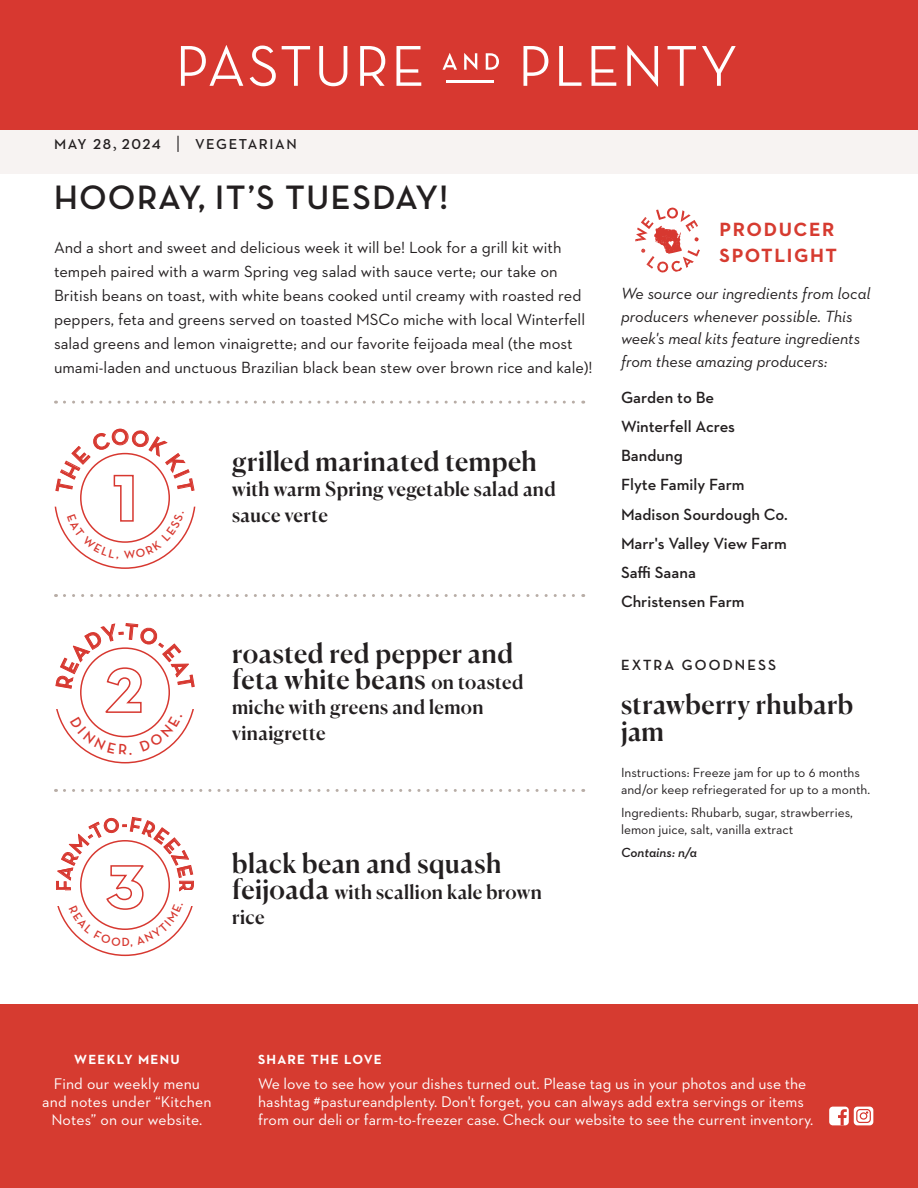
<style>
.page{position:relative;width:918px;height:1188px;background:#fff}
.page>*{position:absolute;margin:0;border:0;box-sizing:border-box;transform-origin:0 0}
.t1{font:700 34.5px "Neutraface Display";letter-spacing:.05em;color:#231f20}
.t2{font:500 27px/25.5px "Canela";letter-spacing:.015em;color:#231f20}
.t3{font:700 20.25px "Neutraface Display";color:#d73830}
.t4{font:500 19.5px/25.5px "Canela";letter-spacing:.015em;color:#231f20}
.t5{font:700 19.5px/25.5px "Neutraface 2 Text";letter-spacing:.08em;color:#d63b30}
.description-centered{font:16.5px/24px "Neutraface 2 Text";color:#231f20}
.t6{font:italic 16.5px/22.5px "Neutraface 2 Text";color:#231f20}
.t7{font:600 16.5px "Neutraface 2 Text";color:#231f20}
.t8{font:15.75px/18px "Neutraface 2 Text";color:#fff}
.t9{font:700 15px "Neutraface Display";letter-spacing:.145em;color:#231f20}
.t10{font:600 14.7px "Neutraface 2 Text";letter-spacing:.11em;color:#231f20}
.t11{font:13.5px/16.5px "Neutraface 2 Text";color:#231f20}
.t12{font:700 13.5px "Neutraface 2 Text";letter-spacing:.09em;color:#fff}
.t13{font:italic 600 13.5px "Neutraface 2 Text";color:#231f20}
.s1{font-family:"Minion Pro";font-weight:400;font-size:18px}
.s2{font-size:19.5px}
.s3{font-size:27px}
</style>
<div class="page">
<div style="left:0;top:129px;width:918px;height:45px;background:#f7f3f2"></div>
<div style="left:0;top:1004px;width:918px;height:184px;background:#d63b30"></div>
<div style="left:0;top:0;width:918px;height:130px;background:#d73830"></div>
<hr style="left:446px;top:80px;width:48px;height:2px;background:#fff">
<svg style="left:181px;top:45px;width:62px;height:41px"></svg>
<svg style="left:250px;top:46px;width:26px;height:40px"></svg>
<svg style="left:282px;top:46px;width:28px;height:40px"></svg>
<svg style="left:319px;top:46px;width:28px;height:40px"></svg>
<svg style="left:360px;top:46px;width:25px;height:40px"></svg>
<svg style="left:396px;top:46px;width:25px;height:40px"></svg>
<svg style="left:442px;top:53px;width:15px;height:17px"></svg>
<svg style="left:464px;top:53px;width:13px;height:17px"></svg>
<svg style="left:486px;top:53px;width:13px;height:17px"></svg>
<svg style="left:523px;top:46px;width:25px;height:40px"></svg>
<svg style="left:559px;top:46px;width:22px;height:40px"></svg>
<svg style="left:592px;top:46px;width:24px;height:40px"></svg>
<svg style="left:627px;top:45px;width:31px;height:42px"></svg>
<svg style="left:668px;top:46px;width:28px;height:40px"></svg>
<svg style="left:702px;top:46px;width:34px;height:40px"></svg>
<svg style="left:64px;top:401px;width:520px;height:3px"></svg>
<svg style="left:64px;top:594px;width:520px;height:3px"></svg>
<svg style="left:64px;top:789px;width:520px;height:3px"></svg>
<svg style="left:635px;top:207px;width:65px;height:66px"></svg>
<div style="left:829px;top:1107px;width:20px;height:18px;background:#fff;border-radius:4px"></div>
<svg style="left:838px;top:1109px;width:9px;height:16px"></svg>
<div style="left:854px;top:1107px;width:19px;height:18px;background:#fff;border-radius:4px"></div>
<svg style="left:857px;top:1110px;width:13px;height:12px"></svg>
<div style="left:856px;top:1109px;width:15px;height:14px;border:1px solid #d73830;border-radius:3px"></div>
<div style="left:860px;top:1113px;width:7px;height:6px;background:#fff;border-radius:50%"></div>
<div style="left:860px;top:1112px;width:7px;height:8px;border:1px solid #d73830;border-radius:50%"></div>
<svg style="left:177px;top:136px;width:2px;height:16px"></svg>
<svg style="left:55px;top:428px;width:140px;height:141px"></svg>
<svg style="left:55px;top:623px;width:140px;height:140px"></svg>
<svg style="left:56px;top:817px;width:138px;height:139px"></svg>
<p class="t10" style="left:54px;top:135px;width:108px">MAY 28<span class="s1">,</span> 2024</p>
<p class="t10" style="left:195px;top:135px;width:103px">VEGETARIAN</p>
<p class="t1" style="left:54px;top:178px;width:395px">HOORAY, IT’S TUESDAY!</p>
<p class="description-centered" style="left:54px;top:235px;width:540px">And a short and sweet and delicious week it will be! Look for a grill kit with tempeh paired with a warm Spring veg salad with sauce verte; our take on British beans on toast, with white beans cooked until creamy with roasted red peppers, feta and greens served on toasted MSCo miche with local Winterfell salad greens and lemon vinaigrette; and our favorite feijoada meal (the most umami-laden and unctuous Brazilian black bean stew over brown rice and kale)!</p>
<p class="t2" style="left:232px;top:446px;width:306px">grilled marinated tempeh</p>
<p class="t4" style="left:232px;top:475px;width:325px">with warm Spring vegetable salad and sauce verte</p>
<p class="t3" style="left:122px;top:813px;width:7px">-</p>
<p class="t2" style="left:232px;top:639px;width:293px">roasted red pepper and feta white beans <span class="s2">on toasted</span></p>
<p class="t4" style="left:232px;top:693px;width:253px">miche with greens and lemon vinaigrette</p>
<p class="t3" style="left:198px;top:880px;width:40px;rotate:90deg">RRR</p>
<p class="t2" style="left:232px;top:849px;width:271px">black bean and squash</p>
<p class="t4" style="left:232px;top:877px;width:311px"><span class="s3">feijoada</span> with scallion kale brown rice</p>
<p class="t5" style="left:720px;top:216px;width:119px">PRODUCER<br>SPOTLIGHT</p>
<p class="t6" style="left:621px;top:282px;width:251px">We source our ingredients from local producers whenever possible. This week's meal kits feature ingredients from these amazing producers:</p>
<p class="t7" style="left:621px;top:387px;width:95px">Garden to Be</p>
<p class="t7" style="left:621px;top:416px;width:116px">Winterfell Acres</p>
<p class="t7" style="left:621px;top:445px;width:63px">Bandung</p>
<p class="t7" style="left:621px;top:474px;width:125px">Flyte Family Farm</p>
<p class="t7" style="left:621px;top:504px;width:168px">Madison Sourdough Co.</p>
<p class="t7" style="left:621px;top:533px;width:167px">Marr's Valley View Farm</p>
<p class="t7" style="left:621px;top:562px;width:76px">Saffi Saana</p>
<p class="t7" style="left:621px;top:591px;width:125px">Christensen Farm</p>
<p class="t9" style="left:621px;top:657px;width:157px">EXTRA GOODNESS</p>
<p class="t2" style="left:621px;top:688px;width:234px;line-height:27px">strawberry rhubarb jam</p>
<p class="t11" style="left:621px;top:764px;width:251px">Instructions: Freeze jam for up to 6 months and/or keep refriegerated for up to a month.</p>
<p class="t11" style="left:621px;top:804px;width:233px">Ingredients: Rhubarb, sugar, strawberries, lemon juice, salt, vanilla extract</p>
<p class="t13" style="left:621px;top:844px;width:77px">Contains: n/a</p>
<p class="t12" style="left:74px;top:1051px;width:107px">WEEKLY MENU</p>
<p class="t8" style="left:42px;top:1075px;width:171px;text-align:center">Find our weekly menu and notes under “Kitchen<br>Notes” on our website.</p>
<p class="t12" style="left:258px;top:1051px;width:125px">SHARE THE LOVE</p>
<p class="t8" style="left:258px;top:1075px;width:557px">We love to see how your dishes turned out. Please tag us in your photos and use the hashtag #pastureandplenty. Don't forget, you can always add extra servings or items from our deli or farm-to-freezer case. Check our website to see the current inventory.</p>
</div>
